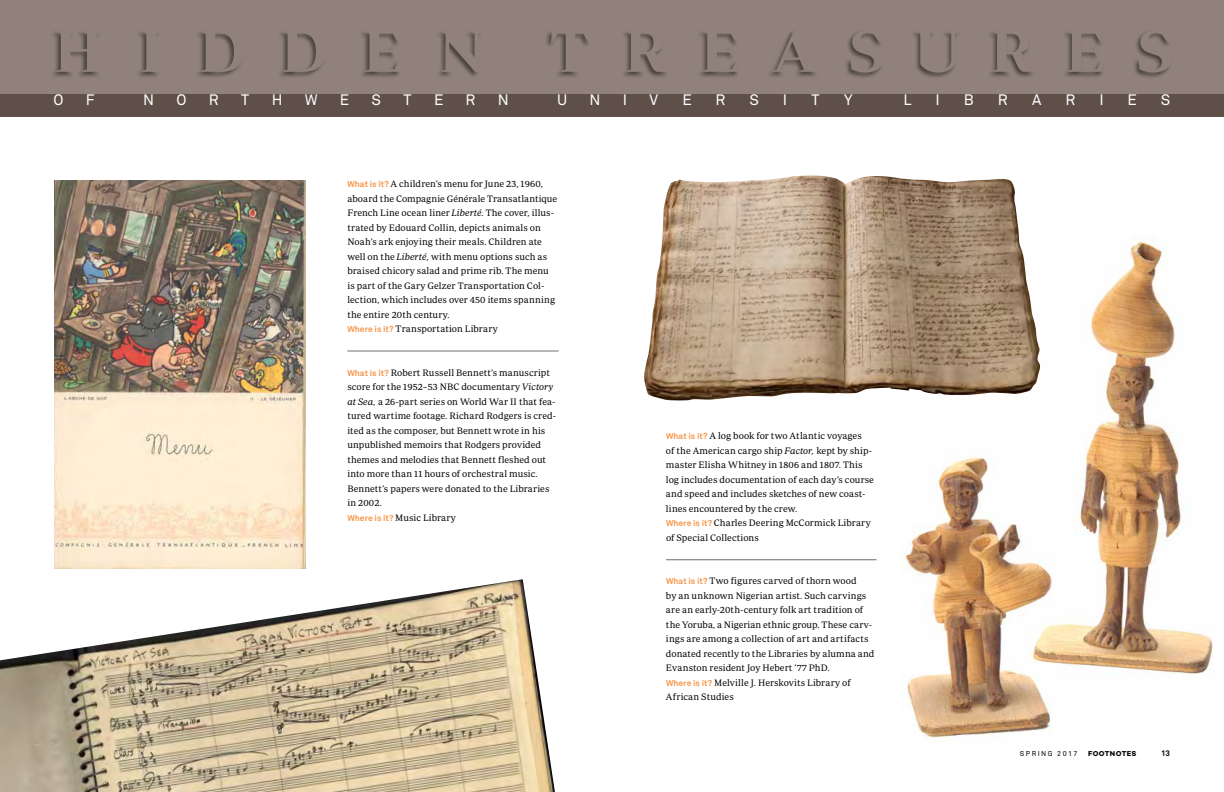
<style>
.page{position:relative;width:1224px;height:792px;background:#fff}
.page>*{position:absolute;margin:0;border:0;box-sizing:border-box;transform-origin:0 0}
.t1{font:600 60px "Periodico Display";letter-spacing:.515em;color:#90827b;scale:1.05 1}
.t2{font:15px "Akkurat Pro";color:#fff}
.t3{font:9.5px/14.5px "Periodico Text Lg";letter-spacing:.005em;color:#000}
.t4{font:700 8px "Akkurat Pro";color:#000}
.t5{font:700 7.2px "Campton";letter-spacing:.05em;color:#000}
.t6{font:7px "Akkurat Pro";letter-spacing:.21em;color:#000}
.s1{font-family:"Akkurat Pro";font-weight:700;font-size:8.5px;color:#f79548}
.s2{font-family:"Periodico Text Lg It"}
</style>
<div class="page">
<img style="left:902px;top:237px;width:311px;height:501px">
<div style="left:0;top:0;width:1224px;height:117px;background:#90827b"></div>
<div style="left:49px;top:30px;width:1123px;height:50px;background:#000;opacity:.5"></div>
<div style="left:0;top:95px;width:1224px;height:22px;background:#5e4f48"></div>
<img style="left:54px;top:180px;width:252px;height:388px">
<hr style="left:347px;top:351px;width:212px;height:1px;background:#6d6e71">
<hr style="left:666px;top:560px;width:211px;height:1px;background:#6d6e71">
<img style="left:644px;top:176px;width:396px;height:225px">
<img style="left:0;top:579px;width:555px;height:213px">
<h1 class="t1" style="left:54px;top:17px;width:1068px">HIDDEN TREASURES</h1>
<h2 class="t2" style="left:54px;top:91px;width:12px">O</h2>
<h2 class="t2" style="left:86px;top:91px;width:10px">F</h2>
<h2 class="t2" style="left:143px;top:91px;width:13px">N</h2>
<h2 class="t2" style="left:176px;top:91px;width:12px">O</h2>
<h2 class="t2" style="left:209px;top:91px;width:11px">R</h2>
<h2 class="t2" style="left:241px;top:91px;width:10px">T</h2>
<h2 class="t2" style="left:272px;top:91px;width:12px">H</h2>
<h2 class="t2" style="left:305px;top:91px;width:14px">W</h2>
<h2 class="t2" style="left:340px;top:91px;width:11px">E</h2>
<h2 class="t2" style="left:372px;top:91px;width:11px">S</h2>
<h2 class="t2" style="left:404px;top:91px;width:10px">T</h2>
<h2 class="t2" style="left:434px;top:91px;width:11px">E</h2>
<h2 class="t2" style="left:466px;top:91px;width:11px">R</h2>
<h2 class="t2" style="left:498px;top:91px;width:13px">N</h2>
<h2 class="t2" style="left:557px;top:91px;width:12px">U</h2>
<h2 class="t2" style="left:590px;top:91px;width:13px">N</h2>
<h2 class="t2" style="left:623px;top:91px;width:6px">I</h2>
<h2 class="t2" style="left:650px;top:91px;width:10px">V</h2>
<h2 class="t2" style="left:682px;top:91px;width:11px">E</h2>
<h2 class="t2" style="left:716px;top:91px;width:11px">R</h2>
<h2 class="t2" style="left:749px;top:91px;width:11px">S</h2>
<h2 class="t2" style="left:783px;top:91px;width:6px">I</h2>
<h2 class="t2" style="left:811px;top:91px;width:10px">T</h2>
<h2 class="t2" style="left:844px;top:91px;width:10px">Y</h2>
<h2 class="t2" style="left:903px;top:91px;width:10px">L</h2>
<h2 class="t2" style="left:936px;top:91px;width:6px">I</h2>
<h2 class="t2" style="left:964px;top:91px;width:12px">B</h2>
<h2 class="t2" style="left:998px;top:91px;width:11px">R</h2>
<h2 class="t2" style="left:1032px;top:91px;width:11px">A</h2>
<h2 class="t2" style="left:1066px;top:91px;width:11px">R</h2>
<h2 class="t2" style="left:1100px;top:91px;width:6px">I</h2>
<h2 class="t2" style="left:1128px;top:91px;width:11px">E</h2>
<h2 class="t2" style="left:1161px;top:91px;width:11px">S</h2>
<p class="t3" style="left:347px;top:177px;width:211px"><span class="s1">What is it?</span> A children’s menu for June 23, 1960, aboard the Compagnie Générale Transatlantique French Line ocean liner <span class="s2">Liberté</span>. The cover, illus&shy;trated by Edouard Collin, depicts animals on Noah’s ark enjoying their meals. Children ate well on the <span class="s2">Liberté,</span> with menu options such as braised chicory salad and prime rib. The menu is part of the Gary Gelzer Transportation Col&shy;lection, which includes over 450 items spanning the entire 20th century.<br><span class="s1">Where is it?</span> Transportation Library</p>
<p class="t3" style="left:347px;top:365px;width:210px"><span class="s1">What is it?</span> Robert Russell Bennett’s manuscript score for the 1952–53 NBC documentary <span class="s2">Victory at Sea,</span> a 26-part series on World War II that fea&shy;tured wartime footage. Richard Rodgers is cred&shy;ited as the composer, but Bennett wrote in his unpublished memoirs that Rodgers provided themes and melodies that Bennett fleshed out into more than 11 hours of orchestral music.<br>Bennett’s papers were donated to the Libraries in 2002.<br><span class="s1">Where is it?</span> Music Library</p>
<p class="t3" style="left:666px;top:429px;width:209px"><span class="s1">What is it?</span> A log book for two Atlantic voyages<br>of the American cargo ship <span class="s2">Factor,</span> kept by ship&shy;master Elisha Whitney in 1806 and 1807. This log includes documentation of each day’s course and speed and includes sketches of new coast&shy;lines encountered by the crew.<br><span class="s1">Where is it?</span> Charles Deering McCormick Library of Special Collections</p>
<p class="t3" style="left:666px;top:574px;width:210px"><span class="s1">What is it?</span> Two figures carved of thorn wood<br>by an unknown Nigerian artist. Such carvings are an early-20th-century folk art tradition of the Yoruba, a Nigerian ethnic group. These carv&shy;ings are among a collection of art and artifacts donated recently to the Libraries by alumna and Evanston resident Joy Hebert ’77 PhD.<br><span class="s1">Where is it?</span> Melville J. Herskovits Library of African Studies</p>
<p class="t6" style="left:1020px;top:749px;width:59px">SPRING 2017</p>
<p class="t5" style="left:1088px;top:749px;width:50px">FOOTNOTES</p>
<p class="t4" style="left:1161px;top:748px;width:10px">13</p>
</div>
